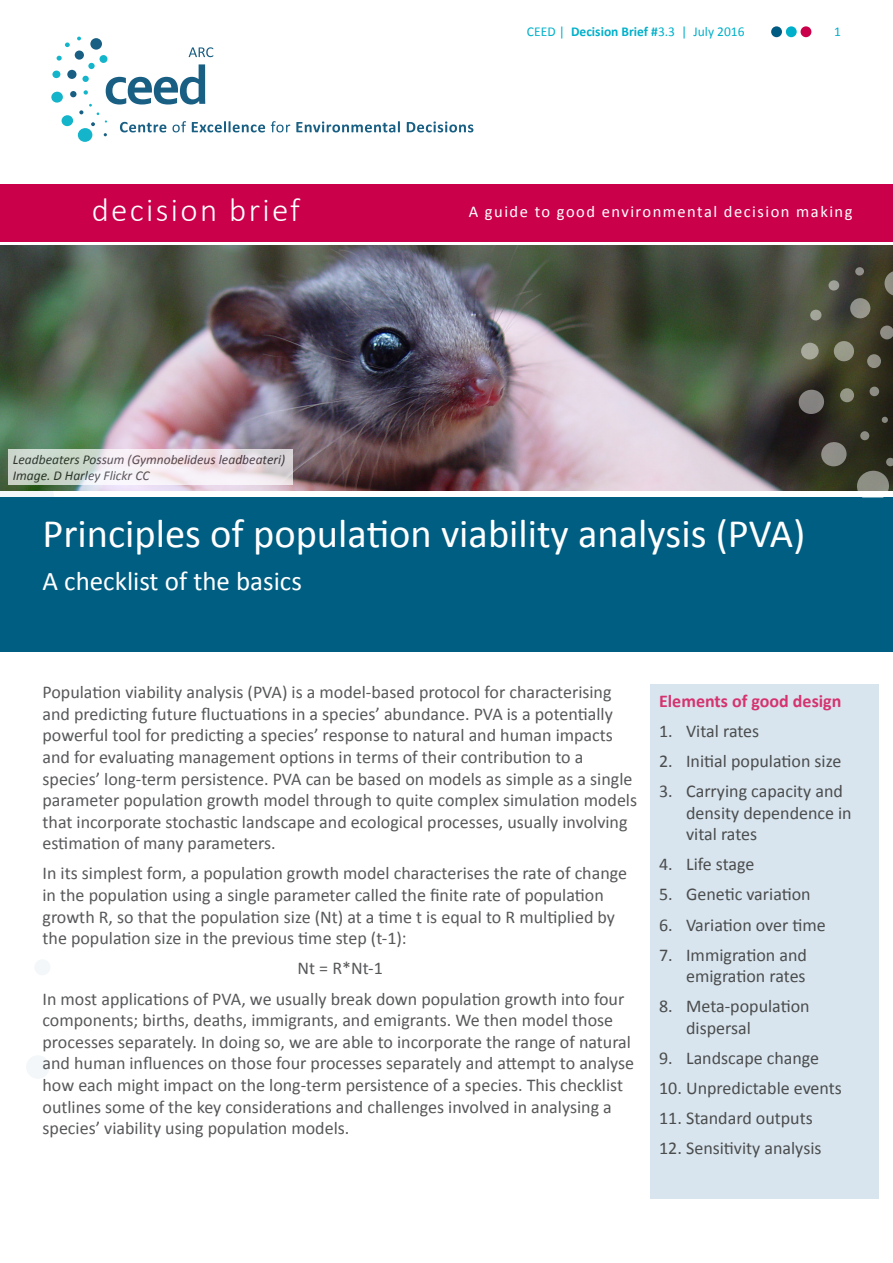
<style>
.page{position:relative;width:893px;height:1263px;background:#fff}
.page>*{position:absolute;margin:0;border:0;box-sizing:border-box;transform-origin:0 0}
.Title_1{font:40.5px "Calibri";color:#fff}
.Numbered_Points{font:300 33px "Calibri";letter-spacing:.07em;color:#fff}
.Title_2{font:27px "Calibri";color:#fff}
.Advisory_brief_front{font:18px/21.6px "Calibri";color:#57585a}
.t1{font:18px/21.6px "Calibri";color:#4b4c4d}
.Body_subheading{font:700 18px "Calibri";color:#d5336f}
.Numbered_Points-2{font:16.5px "Calibri";letter-spacing:.09em;color:#fff}
.t2{font:italic 13.5px/16.2px "Calibri";color:#231f20}
.Key_Point{font:13.5px "Calibri";color:#00b0ca}
.s1{font-weight:700}
</style>
<div class="page">
<div style="left:26px;top:1055px;width:24px;height:24px;background:#f4f7f9;border-radius:50%"></div>
<div style="left:34px;top:959px;width:17px;height:17px;background:#f4f7f9;border-radius:50%"></div>
<svg style="left:0;top:490px;width:54px;height:7px"></svg>
<div style="left:771px;top:26px;width:11px;height:11px;background:#005b82;border-radius:50%"></div>
<div style="left:786px;top:26px;width:11px;height:11px;background:#00b0ca;border-radius:50%"></div>
<div style="left:801px;top:26px;width:10px;height:11px;background:#ca004b;border-radius:50%"></div>
<div style="left:0;top:184px;width:893px;height:57px;background:#ca004b"></div>
<svg style="left:91px;top:122px;width:4px;height:4px"></svg>
<svg style="left:79px;top:110px;width:4px;height:4px"></svg>
<div style="left:70px;top:91px;width:7px;height:6px;background:#185f83;border-radius:50%"></div>
<div style="left:67px;top:70px;width:10px;height:9px;background:#185f83;border-radius:50%"></div>
<div style="left:75px;top:51px;width:9px;height:9px;background:#185f83;border-radius:50%"></div>
<div style="left:90px;top:38px;width:12px;height:12px;background:#185f83;border-radius:50%"></div>
<svg style="left:89px;top:104px;width:10px;height:11px"></svg>
<svg style="left:83px;top:90px;width:5px;height:5px"></svg>
<div style="left:82px;top:76px;width:7px;height:6px;background:#14b5cb;border-radius:50%"></div>
<div style="left:88px;top:63px;width:7px;height:6px;background:#14b5cb;border-radius:50%"></div>
<div style="left:99px;top:55px;width:9px;height:8px;background:#14b5cb;border-radius:50%"></div>
<svg style="left:52px;top:70px;width:9px;height:8px"></svg>
<svg style="left:77px;top:37px;width:4px;height:3px"></svg>
<svg style="left:65px;top:42px;width:5px;height:5px"></svg>
<svg style="left:56px;top:56px;width:6px;height:5px"></svg>
<div style="left:51px;top:92px;width:12px;height:11px;background:#14b5cb;border-radius:50%"></div>
<div style="left:61px;top:115px;width:12px;height:11px;background:#14b5cb;border-radius:50%"></div>
<div style="left:78px;top:128px;width:15px;height:14px;background:#14b5cb;border-radius:50%"></div>
<svg style="left:106px;top:64px;width:99px;height:41px"></svg>
<svg style="left:120px;top:122px;width:46px;height:10px"></svg>
<svg style="left:172px;top:121px;width:14px;height:11px"></svg>
<svg style="left:192px;top:121px;width:73px;height:11px"></svg>
<svg style="left:271px;top:121px;width:19px;height:11px"></svg>
<svg style="left:296px;top:121px;width:177px;height:11px"></svg>
<svg style="left:189px;top:47px;width:24px;height:10px"></svg>
<div style="left:0;top:497px;width:893px;height:155px;background:#005e82"></div>
<img style="left:0;top:246px;width:893px;height:244px">
<svg style="left:860px;top:431px;width:9px;height:9px"></svg>
<div style="left:840px;top:388px;width:14px;height:14px;background:#949686;border-radius:50%"></div>
<div style="left:834px;top:341px;width:20px;height:20px;background:#9a9b8b;border-radius:50%"></div>
<div style="left:850px;top:298px;width:20px;height:20px;background:#94938b;border-radius:50%"></div>
<svg style="left:884px;top:271px;width:9px;height:25px"></svg>
<svg style="left:882px;top:417px;width:6px;height:6px"></svg>
<svg style="left:869px;top:386px;width:10px;height:10px"></svg>
<div style="left:867px;top:354px;width:14px;height:14px;background:#918e84;border-radius:50%"></div>
<svg style="left:880px;top:325px;width:13px;height:15px"></svg>
<svg style="left:801px;top:342px;width:18px;height:18px"></svg>
<svg style="left:855px;top:267px;width:9px;height:9px"></svg>
<svg style="left:828px;top:280px;width:11px;height:11px"></svg>
<svg style="left:810px;top:309px;width:12px;height:12px"></svg>
<div style="left:799px;top:389px;width:25px;height:25px;background:#858381;border-radius:50%"></div>
<svg style="left:821px;top:442px;width:26px;height:25px"></svg>
<svg style="left:856px;top:458px;width:37px;height:33px"></svg>
<div style="left:651px;top:685px;width:228px;height:514px;background:#d8e5ee"></div>
<svg style="left:9px;top:449px;width:284px;height:35px"></svg>
<p class="Key_Point" style="left:527px;top:23px;width:219px">CEED | <span class="s1">Decision Brief #</span>3.3 | July 2016</p>
<p class="Key_Point" style="left:834px;top:23px;width:8px">1</p>
<p class="Numbered_Points" style="left:92px;top:190px;width:210px">decision brief</p>
<p class="Numbered_Points-2" style="left:469px;top:201px;width:385px">A guide to good environmental decision making</p>
<p class="t2" style="left:13px;top:450px;width:274px">Leadbeaters Possum (Gymnobelideus leadbeateri)<br>Image. D Harley Flickr CC</p>
<p class="Title_1" style="left:43px;top:508px;width:764px">Principles of population viability analysis (PVA)</p>
<p class="Title_2" style="left:43px;top:564px;width:261px">A checklist of the basics</p>
<p class="Advisory_brief_front" style="left:43px;top:681px;width:596px">Population viability analysis (PVA) is a model-based protocol for characterising and predicting future fluctuations in a species’ abundance. PVA is a potentially powerful tool for predicting a species’ response to natural and human impacts and for evaluating management options in terms of their contribution to a species’ long-term persistence. PVA can be based on models as simple as a single parameter population growth model through to quite complex simulation models that incorporate stochastic landscape and ecological processes, usually involving estimation of many parameters.</p>
<p class="Advisory_brief_front" style="left:43px;top:863px;width:586px">In its simplest form, a population growth model characterises the rate of change in the population using a single parameter called the finite rate of population growth R, so that the population size (Nt) at a time t is equal to R multiplied by the population size in the previous time step (t-1):</p>
<p class="Advisory_brief_front" style="left:298px;top:958px;width:87px">Nt = R*Nt-1</p>
<p class="Advisory_brief_front" style="left:43px;top:988px;width:593px">In most applications of PVA, we usually break down population growth into four components; births, deaths, immigrants, and emigrants. We then model those processes separately. In doing so, we are able to incorporate the range of natural and human influences on those four processes separately and attempt to analyse how each might impact on the long-term persistence of a species. This checklist outlines some of the key considerations and challenges involved in analysing a species’ viability using population models.</p>
<p class="Body_subheading" style="left:659px;top:689px;width:184px">Elements of good design</p>
<p class="t1" style="left:659px;top:720px;width:102px">1. Vital rates</p>
<p class="t1" style="left:659px;top:750px;width:184px">2. Initial population size</p>
<p class="t1" style="left:686px;top:780px;width:167px;text-indent:-27px">3. Carrying capacity and density dependence in vital rates</p>
<p class="t1" style="left:659px;top:853px;width:97px">4. Life stage</p>
<p class="t1" style="left:659px;top:884px;width:153px">5. Genetic variation</p>
<p class="t1" style="left:659px;top:914px;width:168px">6. Variation over time</p>
<p class="t1" style="left:659px;top:944px;width:149px;text-align:right">7. Immigration and emigration rates</p>
<p class="t1" style="left:686px;top:995px;width:125px;text-indent:-27px">8. Meta-population dispersal</p>
<p class="t1" style="left:659px;top:1047px;width:162px">9. Landscape change</p>
<p class="t1" style="left:659px;top:1077px;width:184px">10. Unpredictable events</p>
<p class="t1" style="left:659px;top:1107px;width:155px">11. Standard outputs</p>
<p class="t1" style="left:659px;top:1138px;width:164px">12. Sensitivity analysis</p>
</div>
